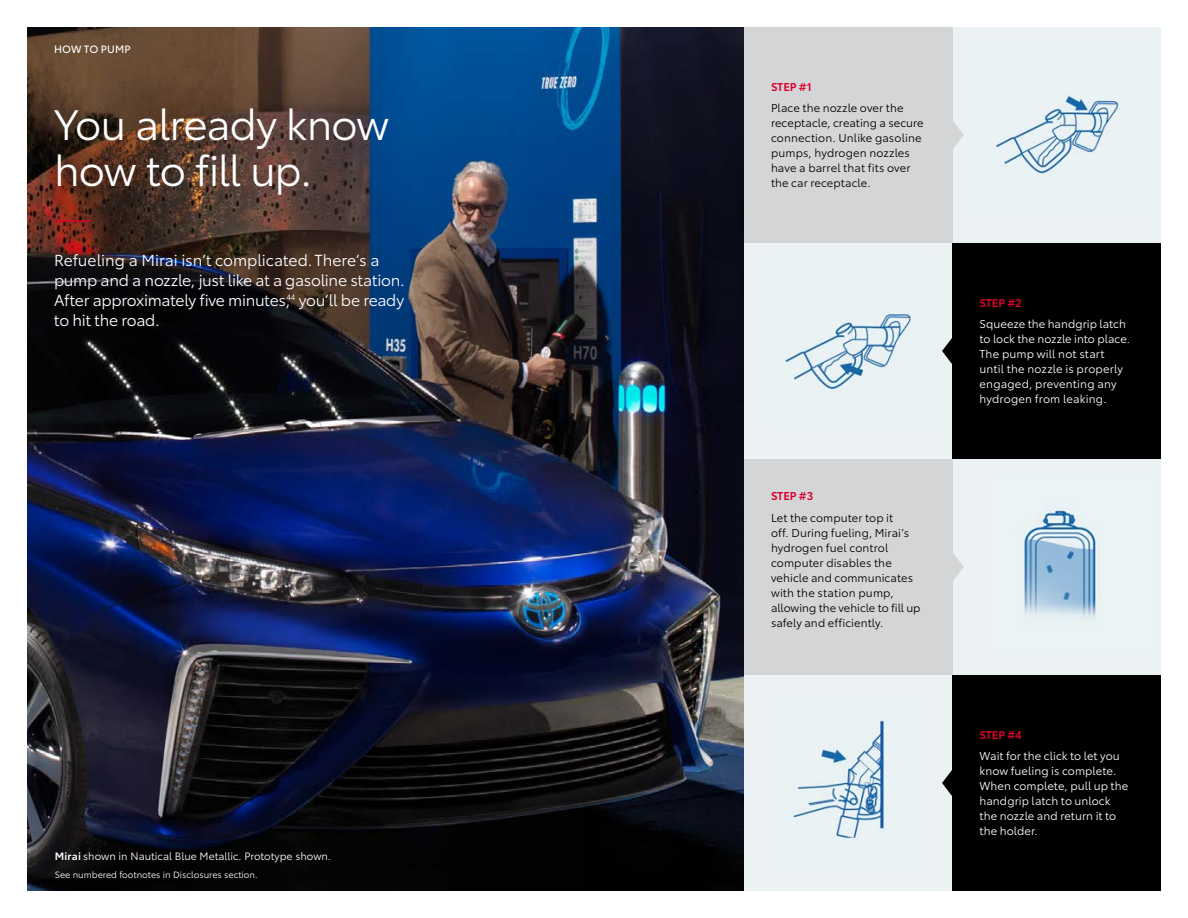
<style>
.page{position:relative;width:1188px;height:918px;background:#fff}
.page>*{position:absolute;margin:0;border:0;box-sizing:border-box;transform-origin:0 0}
.t1{font:42px/46.5px "Toyota Type";letter-spacing:-.025em;color:#fff}
.t2{font:15.75px/20.2px "Toyota Type";letter-spacing:-.015em;color:#fff}
.t3{font:11.25px/15px "Toyota Type";letter-spacing:.01em;color:#000}
.t4{font:11.25px/15px "Toyota Type";letter-spacing:.01em;color:#fff}
.t5{font:600 11.25px "Toyota Type";letter-spacing:-.005em;color:#dc002e}
.t6{font:10.5px "Toyota Type";color:#fff}
.t7{font:10.5px "Toyota Type";letter-spacing:.01em;color:#fff}
.t8{font:9px "Toyota Type";color:#fff}
.s1{font-weight:600}
</style>
<div class="page">
<img style="left:27px;top:27px;width:717px;height:864px">
<div style="left:744px;top:675px;width:208px;height:216px;background:#ecf2f4"></div>
<div style="left:744px;top:243px;width:208px;height:216px;background:#ecf2f4"></div>
<div style="left:952px;top:27px;width:209px;height:216px;background:#ecf2f4"></div>
<div style="left:952px;top:459px;width:209px;height:216px;background:#ecf2f4"></div>
<div style="left:744px;top:27px;width:208px;height:216px;background:#d4d5d6"></div>
<div style="left:744px;top:459px;width:208px;height:216px;background:#d4d5d6"></div>
<svg style="left:942px;top:338px;width:10px;height:26px"></svg>
<svg style="left:952px;top:119px;width:12px;height:32px"></svg>
<svg style="left:952px;top:551px;width:12px;height:32px"></svg>
<div style="left:952px;top:675px;width:209px;height:216px;background:#000"></div>
<div style="left:952px;top:243px;width:209px;height:216px;background:#000"></div>
<svg style="left:942px;top:770px;width:10px;height:26px"></svg>
<img style="left:782px;top:310px;width:132px;height:82px">
<img style="left:1019px;top:508px;width:79px;height:112px">
<img style="left:792px;top:710px;width:96px;height:132px">
<img style="left:994px;top:94px;width:128px;height:87px">
<hr style="left:54px;top:220px;width:36px;height:2px;background:#dc002e">
<p class="t7" style="left:54px;top:41px;width:78px">HOW TO PUMP</p>
<h1 class="t1" style="left:54px;top:98px;width:337px">You already know how to fill up.</h1>
<h2 class="t2" style="left:54px;top:249px;width:352px">Refueling a Mirai isn’t complicated. There’s a pump and a nozzle, just like at a gasoline station.<br>After approximately five minutes,<sup>44</sup> you’ll be ready to hit the road.</h2>
<p class="t6" style="left:55px;top:848px;width:278px"><span class="s1">Mirai</span> shown in Nautical Blue Metallic. Prototype shown.</p>
<p class="t8" style="left:55px;top:868px;width:204px">See numbered footnotes in Disclosures section.</p>
<p class="t5" style="left:771px;top:78px;width:42px">STEP #1</p>
<p class="t3" style="left:771px;top:100px;width:154px">Place the nozzle over the receptacle, creating a secure connection. Unlike gasoline pumps, hydrogen nozzles have a barrel that fits over the car receptacle.</p>
<p class="t5" style="left:771px;top:487px;width:44px">STEP #3</p>
<p class="t3" style="left:771px;top:509px;width:151px">Let the computer top it<br>off. During fueling, Mirai’s hydrogen fuel control computer disables the vehicle and communicates with the station pump, allowing the vehicle to fill up safely and efficiently.</p>
<p class="t5" style="left:979px;top:294px;width:44px">STEP #2</p>
<p class="t4" style="left:979px;top:316px;width:152px">Squeeze the handgrip latch to lock the nozzle into place.<br>The pump will not start until the nozzle is properly engaged, preventing any hydrogen from leaking.</p>
<p class="t5" style="left:979px;top:726px;width:44px">STEP #4</p>
<p class="t4" style="left:979px;top:748px;width:150px">Wait for the click to let you know fueling is complete.<br>When complete, pull up the handgrip latch to unlock the nozzle and return it to the holder.</p>
</div>
